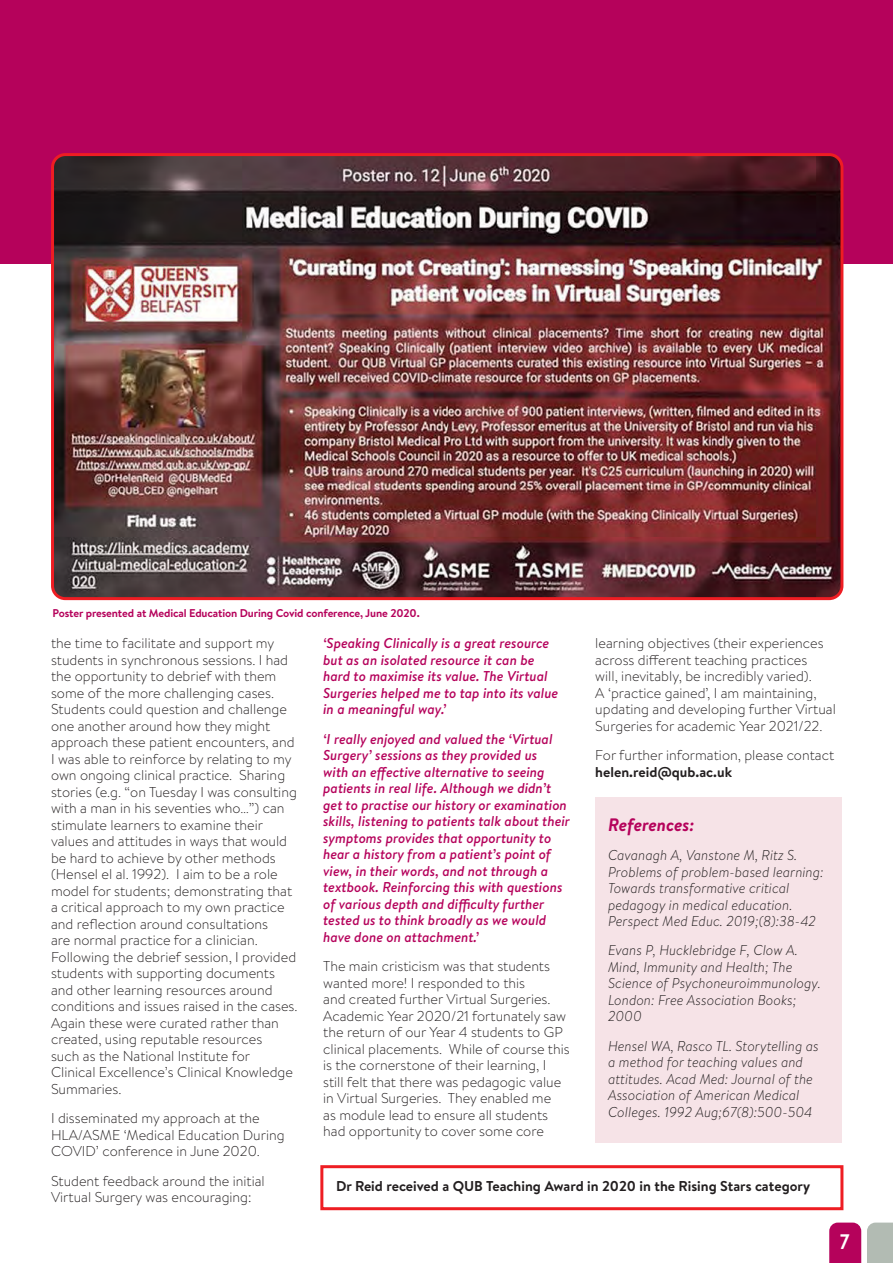
<style>
.page{position:relative;width:893px;height:1263px;background:#fff}
.page>*{position:absolute;margin:0;border:0;box-sizing:border-box;transform-origin:0 0}
.t1{font:700 21px "Brandon Text";color:#fff;scale:.9 1}
.References_SOURCES{font:italic 700 18px "Brandon Text";color:#b5025b}
._3_Bodytext{font:300 14.25px/16.5px "Brandon Text";color:#231f20}
.QUOTE_colour_italics{font:italic 500 14.25px/16.5px "Brandon Text";color:#b5025b}
.References_SOURCES-2{font:italic 300 14.25px/16.5px "Brandon Text";color:#231f20}
._3_Bodytext-2{font:700 14.25px "Brandon Text";color:#231f20}
.Bold_caption_style{font:700 11.25px "Brandon Text";letter-spacing:-.01em;color:#b5025b}
.s1{font-weight:700}
</style>
<div class="page">
<svg style="left:829px;top:1222px;width:32px;height:41px"></svg>
<svg style="left:867px;top:1222px;width:26px;height:41px"></svg>
<div style="left:0;top:0;width:893px;height:264px;background:#b5025b"></div>
<div style="left:595px;top:797px;width:247px;height:48px;background:#f6e3e7"></div>
<div style="left:595px;top:837px;width:247px;height:102px;background:#f6e3e7"></div>
<div style="left:595px;top:933px;width:247px;height:101px;background:#f6e3e7"></div>
<div style="left:595px;top:1028px;width:247px;height:114px;background:#f6e3e7"></div>
<img style="left:55px;top:157px;width:787px;height:442px">
<div style="left:51px;top:153px;width:792px;height:447px;border:3px solid #ee1d23;border-radius:13px"></div>
<div style="left:320px;top:1165px;width:523px;height:45px;border:3px solid #ee1d23"></div>
<p class="Bold_caption_style" style="left:53px;top:606px;width:369px">Poster presented at Medical Education During Covid conference, June 2020.</p>
<p class="_3_Bodytext" style="left:51px;top:635px;width:248px">the time to facilitate and support my students in synchronous sessions. I had the opportunity to debrief with them some of the more challenging cases.<br>Students could question and challenge one another around how they might approach these patient encounters, and I was able to reinforce by relating to my own ongoing clinical practice. Sharing stories (e.g. “on Tuesday I was consulting with a man in his seventies who…”) can stimulate learners to examine their values and attitudes in ways that would be hard to achieve by other methods (Hensel el al. 1992). I aim to be a role model for students; demonstrating that a critical approach to my own practice and reflection around consultations<br>are normal practice for a clinician.<br>Following the debrief session, I provided students with supporting documents and other learning resources around conditions and issues raised in the cases.<br>Again these were curated rather than created, using reputable resources<br>such as the National Institute for Clinical Excellence’s Clinical Knowledge Summaries.</p>
<p class="_3_Bodytext" style="left:51px;top:1109px;width:235px">I disseminated my approach at the<br>HLA/ASME ‘Medical Education During<br>COVID’ conference in June 2020.</p>
<p class="_3_Bodytext" style="left:51px;top:1172px;width:215px">Student feedback around the initial<br>Virtual Surgery was encouraging:</p>
<p class="QUOTE_colour_italics" style="left:323px;top:635px;width:237px">‘Speaking Clinically is a great resource but as an isolated resource it can be hard to maximise its value. The Virtual Surgeries helped me to tap into its value in a meaningful way.’</p>
<p class="QUOTE_colour_italics" style="left:323px;top:730px;width:248px">‘I really enjoyed and valued the ‘Virtual Surgery’ sessions as they provided us<br>with an effective alternative to seeing patients in real life. Although we didn’t get to practise our history or examination skills, listening to patients talk about their symptoms provides that opportunity to hear a history from a patient’s point of view, in their words, and not through a textbook. Reinforcing this with questions of various depth and difficulty further tested us to think broadly as we would have done on attachment.’</p>
<p class="_3_Bodytext" style="left:323px;top:957px;width:248px">The main cristicism was that students wanted more! I responded to this<br>and created further Virtual Surgeries.<br>Academic Year 2020/21 fortunately saw the return of our Year 4 students to GP clinical placements. While of course this is the cornerstone of their learning, I still felt that there was pedagogic value in Virtual Surgeries. They enabled me<br>as module lead to ensure all students had opportunity to cover some core</p>
<p class="_3_Bodytext" style="left:595px;top:635px;width:242px">learning objectives (their experiences across different teaching practices<br>will, inevitably, be incredibly varied).<br>A ‘practice gained’, I am maintaining, updating and developing further Virtual Surgeries for academic Year 2021/22.</p>
<p class="_3_Bodytext" style="left:595px;top:746px;width:240px">For further information, please contact <span class="s1">helen.reid@qub.ac.uk</span></p>
<p class="References_SOURCES" style="left:608px;top:812px;width:88px">References:</p>
<p class="References_SOURCES-2" style="left:608px;top:846px;width:217px">Cavanagh A, Vanstone M, Ritz S.<br>Problems of problem-based learning:<br>Towards transformative critical pedagogy in medical education.<br>Perspect Med Educ. 2019;(8):38-42</p>
<p class="References_SOURCES-2" style="left:608px;top:942px;width:214px">Evans P, Hucklebridge F, Clow A.<br>Mind, Immunity and Health; The<br>Science of Psychoneuroimmunology.<br>London: Free Association Books;<br>2000</p>
<p class="References_SOURCES-2" style="left:608px;top:1037px;width:212px">Hensel WA, Rasco TL. Storytelling as a method for teaching values and attitudes. Acad Med: Journal of the Association of American Medical Colleges. 1992 Aug;67(8):500-504</p>
<p class="_3_Bodytext-2" style="left:336px;top:1176px;width:475px">Dr Reid received a QUB Teaching Award in 2020 in the Rising Stars category</p>
<h1 class="t1" style="left:840px;top:1227px;width:12px">7</h1>
</div>
